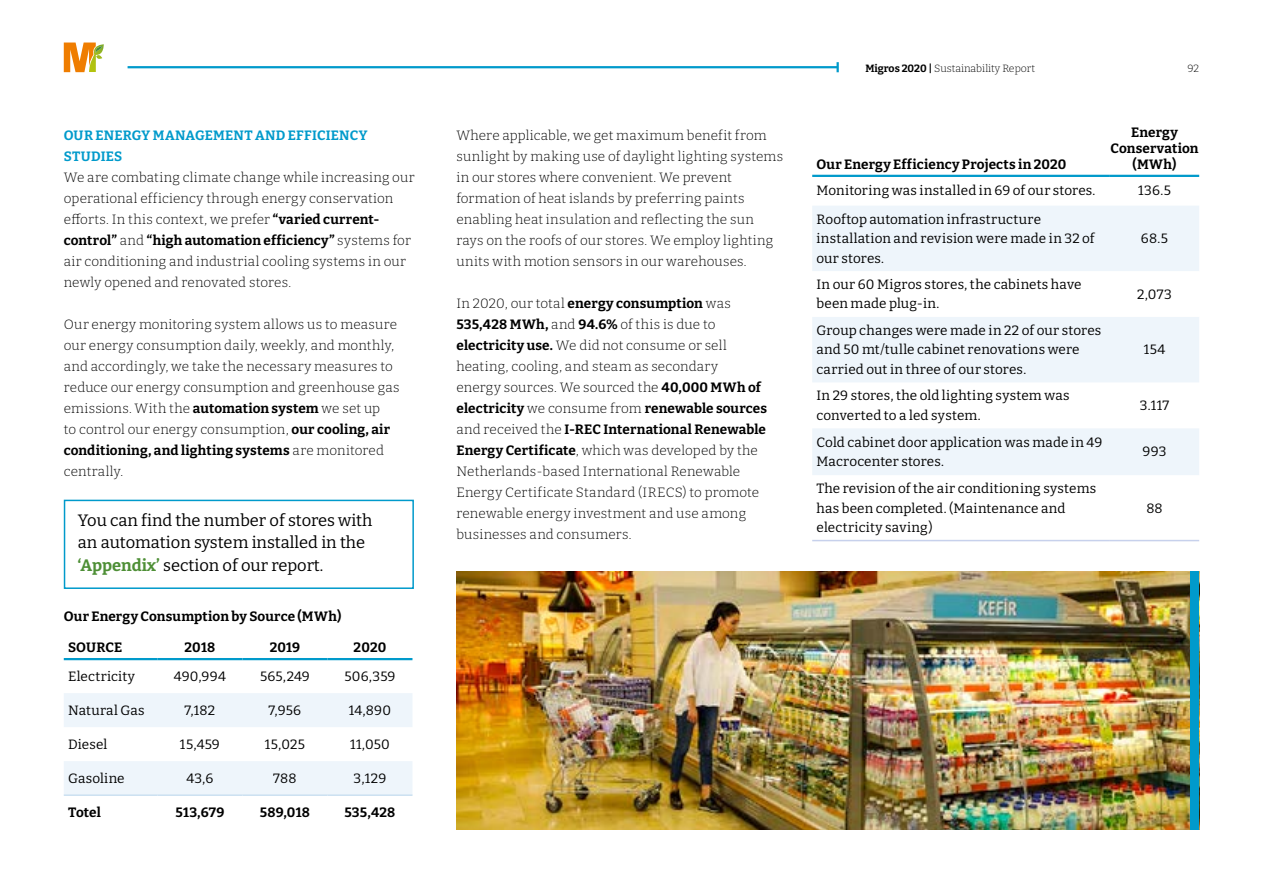
<style>
.page{position:relative;width:1263px;height:893px;background:#fff}
.page>*{position:absolute;margin:0;border:0;box-sizing:border-box;transform-origin:0 0}
.t1{font:16.5px/22.5px "Bitter";color:#000}
.t2{font:300 13.5px/21px "Bitter";letter-spacing:.01em;color:#000}
.t3{font:13.5px/19.5px "Bitter";letter-spacing:.01em;color:#000}
.t4{font:700 13.5px/16.2px "Bitter";letter-spacing:.01em;color:#000;text-align:center}
.t5{font:700 13.5px/21px "Bitter";letter-spacing:.01em;color:#009acb}
.t6{font:300 10.5px "Bitter";color:#000}
.s1{font-weight:700}
.s2{font-weight:700;color:#4e8f36}
</style>
<div class="page">
<hr style="left:128px;top:66px;width:710px;height:2px;background:#009acb">
<svg style="left:836px;top:62px;width:3px;height:10px"></svg>
<svg style="left:64px;top:43px;width:40px;height:29px"></svg>
<img style="left:456px;top:571px;width:735px;height:258px">
<svg style="left:64px;top:660px;width:348px;height:134px"></svg>
<hr style="left:64px;top:658px;width:93px;height:2px;background:#009acb">
<hr style="left:157px;top:658px;width:85px;height:2px;background:#009acb">
<hr style="left:242px;top:658px;width:85px;height:2px;background:#009acb">
<hr style="left:327px;top:658px;width:85px;height:2px;background:#009acb">
<hr style="left:64px;top:794px;width:93px;height:2px;background:#cbe0f1">
<hr style="left:157px;top:794px;width:85px;height:2px;background:#cbe0f1">
<hr style="left:242px;top:794px;width:85px;height:2px;background:#cbe0f1">
<hr style="left:327px;top:794px;width:85px;height:2px;background:#cbe0f1">
<svg style="left:812px;top:206px;width:387px;height:269px;fill:#eef5fb"></svg>
<hr style="left:812px;top:540px;width:298px;height:1px;background:#c7d1ec">
<hr style="left:1110px;top:540px;width:89px;height:1px;background:#c7d1ec">
<hr style="left:812px;top:175px;width:298px;height:2px;background:#009acb">
<hr style="left:1110px;top:175px;width:89px;height:2px;background:#009acb">
<div style="left:1191px;top:571px;width:8px;height:258px;background:#009acb"></div>
<div style="left:64px;top:500px;width:350px;height:89px;border:2px solid #009acb"></div>
<p class="t5" style="left:64px;top:125px;width:305px">OUR ENERGY MANAGEMENT AND EFFICIENCY<br>STUDIES</p>
<p class="t2" style="left:64px;top:167px;width:352px">We are combating climate change while increasing our operational efficiency through energy conservation efforts. In this context, we prefer <span class="s1">“varied current&shy;control”</span> and <span class="s1">“high automation efficiency”</span> systems for air conditioning and industrial cooling systems in our newly opened and renovated stores.</p>
<p class="t2" style="left:64px;top:314px;width:337px">Our energy monitoring system allows us to measure our energy consumption daily, weekly, and monthly, and accordingly, we take the necessary measures to reduce our energy consumption and greenhouse gas emissions. With the <span class="s1">automation system</span> we set up<br>to control our energy consumption, <span class="s1">our cooling, air conditioning, and lighting systems</span> are monitored centrally.</p>
<p class="t1" style="left:78px;top:508px;width:296px">You can find the number of stores with an automation system installed in the <span class="s2">‘Appendix’</span> section of our report.</p>
<p class="t4" style="left:64px;top:608px;width:279px">Our Energy Consumption by Source (MWh)</p>
<p class="t4" style="left:68px;top:638px;width:56px">SOURCE</p>
<p class="t4" style="left:184px;top:638px;width:32px">2018</p>
<p class="t4" style="left:270px;top:638px;width:32px">2019</p>
<p class="t4" style="left:354px;top:638px;width:34px">2020</p>
<p class="t3" style="left:68px;top:666px;width:68px">Electricity</p>
<p class="t3" style="left:174px;top:666px;width:54px">490,994</p>
<p class="t3" style="left:260px;top:666px;width:51px">565,249</p>
<p class="t3" style="left:344px;top:666px;width:53px">506,359</p>
<p class="t3" style="left:68px;top:700px;width:78px">Natural Gas</p>
<p class="t3" style="left:185px;top:700px;width:32px">7,182</p>
<p class="t3" style="left:269px;top:700px;width:34px">7,956</p>
<p class="t3" style="left:349px;top:700px;width:44px">14,890</p>
<p class="t3" style="left:68px;top:734px;width:41px">Diesel</p>
<p class="t3" style="left:180px;top:734px;width:41px">15,459</p>
<p class="t3" style="left:265px;top:734px;width:42px">15,025</p>
<p class="t3" style="left:350px;top:734px;width:41px">11,050</p>
<p class="t3" style="left:68px;top:768px;width:58px">Gasoline</p>
<p class="t3" style="left:186px;top:768px;width:29px">43,6</p>
<p class="t3" style="left:273px;top:768px;width:25px">788</p>
<p class="t3" style="left:354px;top:768px;width:34px">3,129</p>
<p class="t4" style="left:68px;top:804px;width:34px">Totel</p>
<p class="t4" style="left:175px;top:804px;width:50px">513,679</p>
<p class="t4" style="left:260px;top:804px;width:52px">589,018</p>
<p class="t4" style="left:344px;top:804px;width:52px">535,428</p>
<p class="t2" style="left:456px;top:125px;width:328px">Where applicable, we get maximum benefit from sunlight by making use of daylight lighting systems in our stores where convenient. We prevent formation of heat islands by preferring paints enabling heat insulation and reflecting the sun rays on the roofs of our stores. We employ lighting units with motion sensors in our warehouses.</p>
<p class="t2" style="left:456px;top:293px;width:312px">In 2020, our total <span class="s1">energy consumption</span> was <span class="s1">535,428 MWh,</span> and <span class="s1">94.6%</span> of this is due to <span class="s1">electricity use.</span> We did not consume or sell heating, cooling, and steam as secondary<br>energy sources. We sourced the <span class="s1">40,000 MWh of electricity</span> we consume from <span class="s1">renewable sources </span>and received the <span class="s1">I-REC International Renewable Energy Certificate</span>, which was developed by the Netherlands-based International Renewable Energy Certificate Standard (IRECS) to promote renewable energy investment and use among businesses and consumers.</p>
<p class="t6" style="left:865px;top:62px;width:171px"><span class="s1">Migros 2020 |</span> Sustainability Report</p>
<p class="t6" style="left:1187px;top:62px;width:13px">92</p>
<p class="t4" style="left:816px;top:156px;width:251px">Our Energy Efficiency Projects in 2020</p>
<p class="t4" style="left:1110px;top:124px;width:90px">Energy<br>Conservation (MWh)</p>
<p class="t3" style="left:816px;top:181px;width:280px">Monitoring was installed in 69 of our stores.</p>
<p class="t3" style="left:1138px;top:181px;width:34px">136.5</p>
<p class="t3" style="left:816px;top:209px;width:280px">Rooftop automation infrastructure installation and revision were made in 32 of our stores.</p>
<p class="t3" style="left:1141px;top:228px;width:29px">68.5</p>
<p class="t3" style="left:816px;top:274px;width:266px">In our 60 Migros stores, the cabinets have been made plug-in.</p>
<p class="t3" style="left:1137px;top:284px;width:36px">2,073</p>
<p class="t3" style="left:816px;top:320px;width:286px">Group changes were made in 22 of our stores and 50 mt/tulle cabinet renovations were carried out in three of our stores.</p>
<p class="t3" style="left:1144px;top:340px;width:23px">154</p>
<p class="t3" style="left:816px;top:386px;width:255px">In 29 stores, the old lighting system was converted to a led system.</p>
<p class="t3" style="left:1140px;top:395px;width:31px">3.117</p>
<p class="t3" style="left:816px;top:432px;width:287px">Cold cabinet door application was made in 49<br>Macrocenter stores.</p>
<p class="t3" style="left:1142px;top:442px;width:25px">993</p>
<p class="t3" style="left:816px;top:478px;width:281px">The revision of the air conditioning systems has been completed. (Maintenance and electricity saving)</p>
<p class="t3" style="left:1146px;top:498px;width:18px">88</p>
</div>
